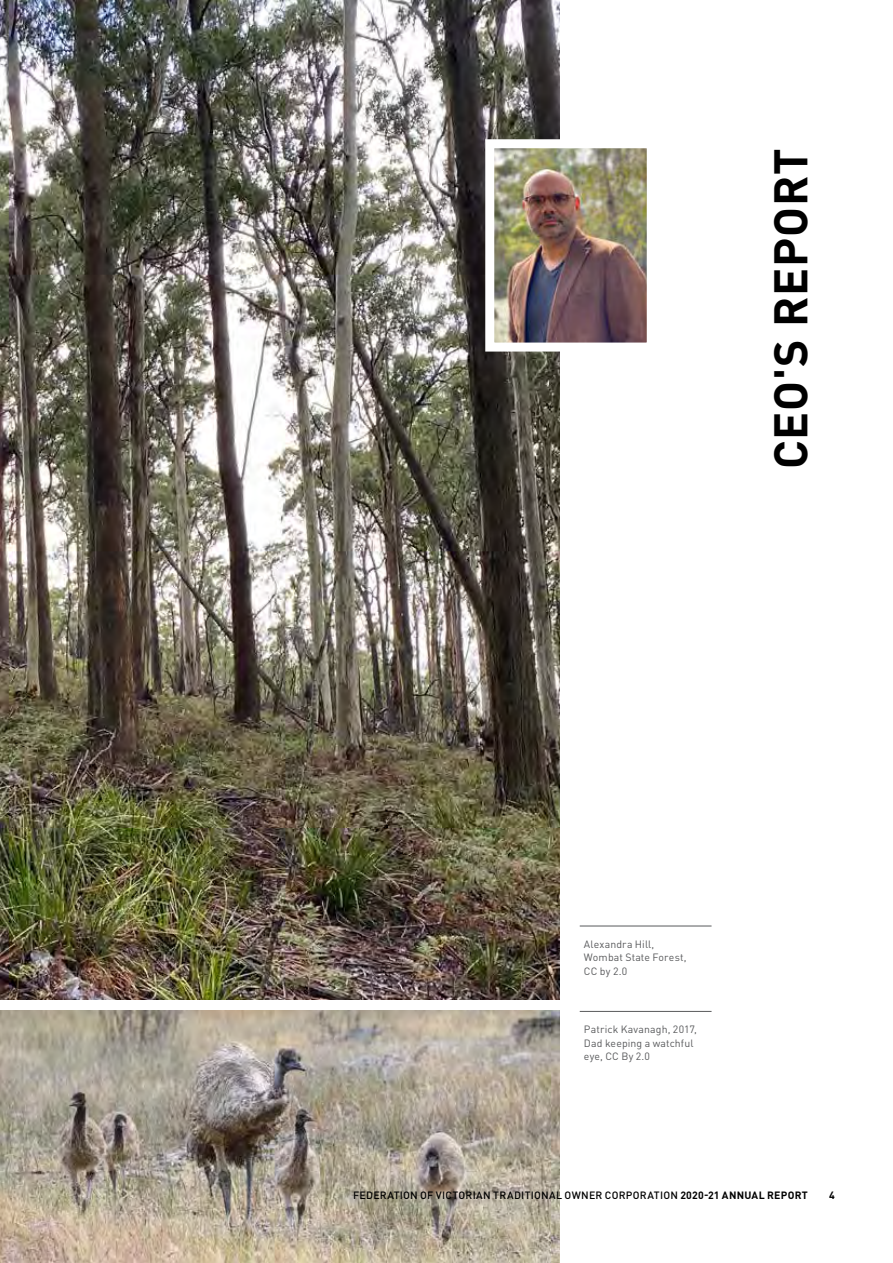
<style>
.page{position:relative;width:893px;height:1263px;background:#fff}
.page>*{position:absolute;margin:0;border:0;box-sizing:border-box;transform-origin:0 0}
.t1{font:700 46.5px "DINOT";letter-spacing:.02em;color:#000}
.t2{font:10.5px/13.5px "DINOT";letter-spacing:.015em;color:#58595b}
.t3{font:500 10.5px "DINOT";letter-spacing:.025em;color:#000}
.t4{font:700 10.5px "DINOT";color:#000}
.s1{font-weight:700}
</style>
<div class="page">
<img style="left:0;top:1010px;width:560px;height:253px">
<img style="left:0;top:0;width:560px;height:999px">
<img style="left:495px;top:149px;width:151px;height:193px">
<div style="left:485px;top:139px;width:171px;height:213px;border:9px solid #fff"></div>
<hr style="left:580px;top:926px;width:131px;height:1px;background:#58595b">
<hr style="left:580px;top:1011px;width:131px;height:1px;background:#58595b">
<h1 class="t1" style="left:760px;top:469px;width:322px;rotate:-90deg">CEO'S REPORT</h1>
<p class="t2" style="left:584px;top:937px;width:104px">Alexandra Hill,<br>Wombat State Forest,<br>CC by 2.0</p>
<p class="t2" style="left:584px;top:1022px;width:114px">Patrick Kavanagh, 2017,<br>Dad keeping a watchful eye, CC By 2.0</p>
<p class="t3" style="left:353px;top:1188px;width:456px">FEDERATION OF VICTORIAN TRADITIONAL OWNER CORPORATION <span class="s1">2020-21 ANNUAL REPORT</span></p>
<p class="t4" style="left:829px;top:1188px;width:7px">4</p>
</div>
